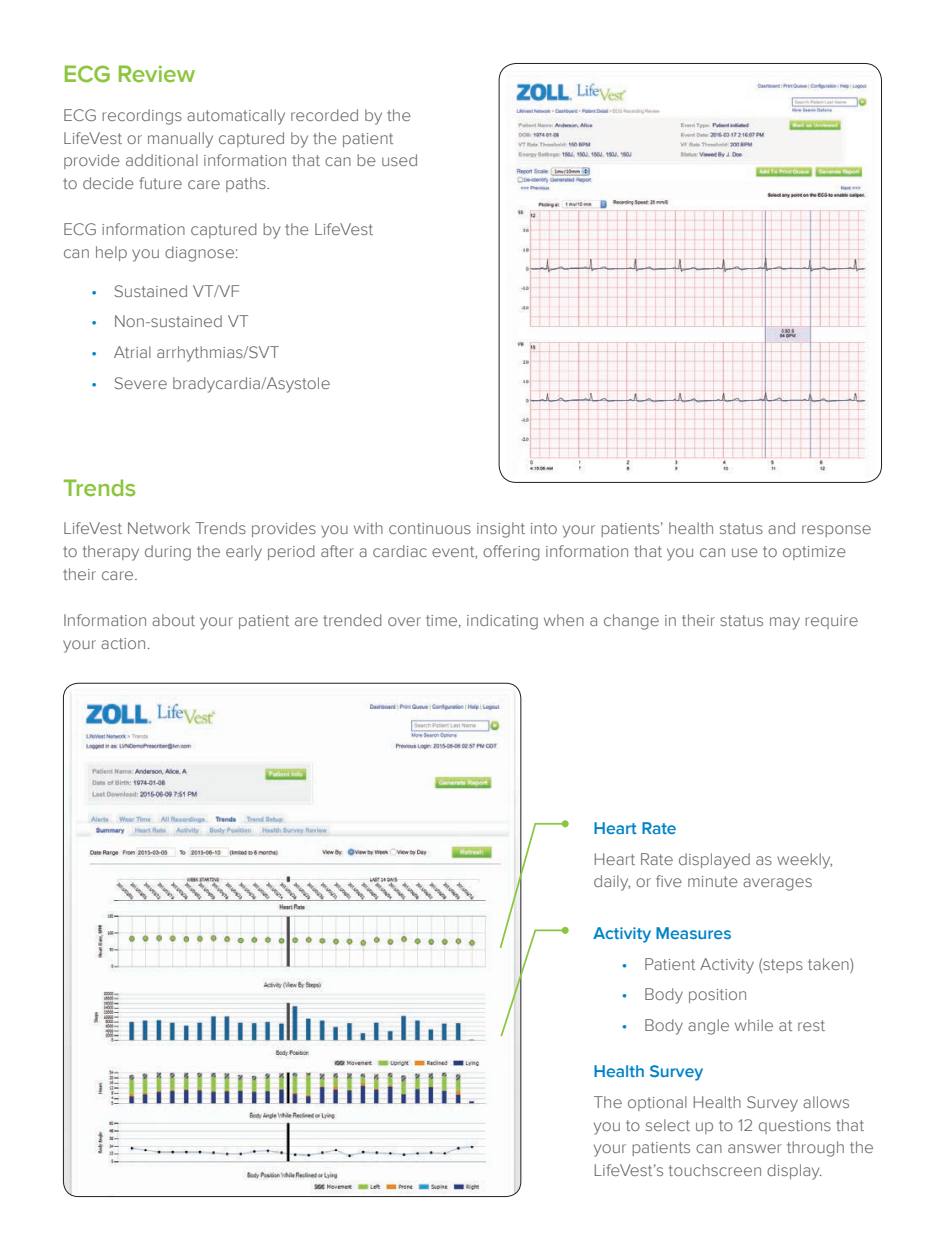
<style>
.page{position:relative;width:945px;height:1260px;background:#fff}
.page>*{position:absolute;margin:0;border:0;box-sizing:border-box;transform-origin:0 0}
.t1{font:600 24.5px "Proxima Nova";letter-spacing:-.005em;color:#8bc63e}
.t2{font:300 17.5px/22.8px "Proxima Nova";color:#67676a}
.t3{font:600 17.5px "Proxima Nova";color:#0082c8}
.s1{color:#0082c8}
</style>
<div class="page">
<img style="left:509px;top:71px;width:368px;height:407px">
<img style="left:63px;top:683px;width:458px;height:514px">
<svg style="left:498px;top:822px;width:69px;height:216px"></svg>
<div style="left:562px;top:820px;width:7px;height:7px;background:#8bc63e;border-radius:50%"></div>
<h1 class="t1" style="left:63px;top:60px;width:134px">ECG Review</h1>
<p class="t2" style="left:63px;top:104px;width:357px">ECG recordings automatically recorded by the LifeVest or manually captured by the patient provide additional information that can be used to decide future care paths.</p>
<p class="t2" style="left:63px;top:218px;width:312px">ECG information captured by the LifeVest can help you diagnose:</p>
<p class="t2" style="left:91px;top:280px;width:150px"><span class="s1">•</span> Sustained VT/VF</p>
<p class="t2" style="left:91px;top:310px;width:159px"><span class="s1">•</span> Non-sustained VT</p>
<p class="t2" style="left:91px;top:341px;width:190px"><span class="s1">•</span> Atrial arrhythmias/SVT</p>
<p class="t2" style="left:91px;top:372px;width:241px"><span class="s1">•</span> Severe bradycardia/Asystole</p>
<h1 class="t1" style="left:63px;top:473px;width:75px">Trends</h1>
<p class="t2" style="left:63px;top:517px;width:810px">LifeVest Network Trends provides you with continuous insight into your patients’ health status and response to therapy during the early period after a cardiac event, offering information that you can use to optimize their care.</p>
<p class="t2" style="left:63px;top:609px;width:797px">Information about your patient are trended over time, indicating when a change in their status may require your action.</p>
<p class="t3" style="left:593px;top:818px;width:85px">Heart Rate</p>
<p class="t2" style="left:593px;top:848px;width:241px">Heart Rate displayed as weekly, daily, or five minute averages</p>
<p class="t3" style="left:593px;top:923px;width:140px">Activity Measures</p>
<p class="t2" style="left:621px;top:953px;width:234px"><span class="s1">•</span> Patient Activity (steps taken)</p>
<p class="t2" style="left:621px;top:983px;width:128px"><span class="s1">•</span> Body position</p>
<p class="t2" style="left:621px;top:1014px;width:205px"><span class="s1">•</span> Body angle while at rest</p>
<p class="t3" style="left:593px;top:1061px;width:111px">Health Survey</p>
<p class="t2" style="left:593px;top:1091px;width:282px">The optional Health Survey allows you to select up to 12 questions that your patients can answer through the LifeVest’s touchscreen display.</p>
</div>
